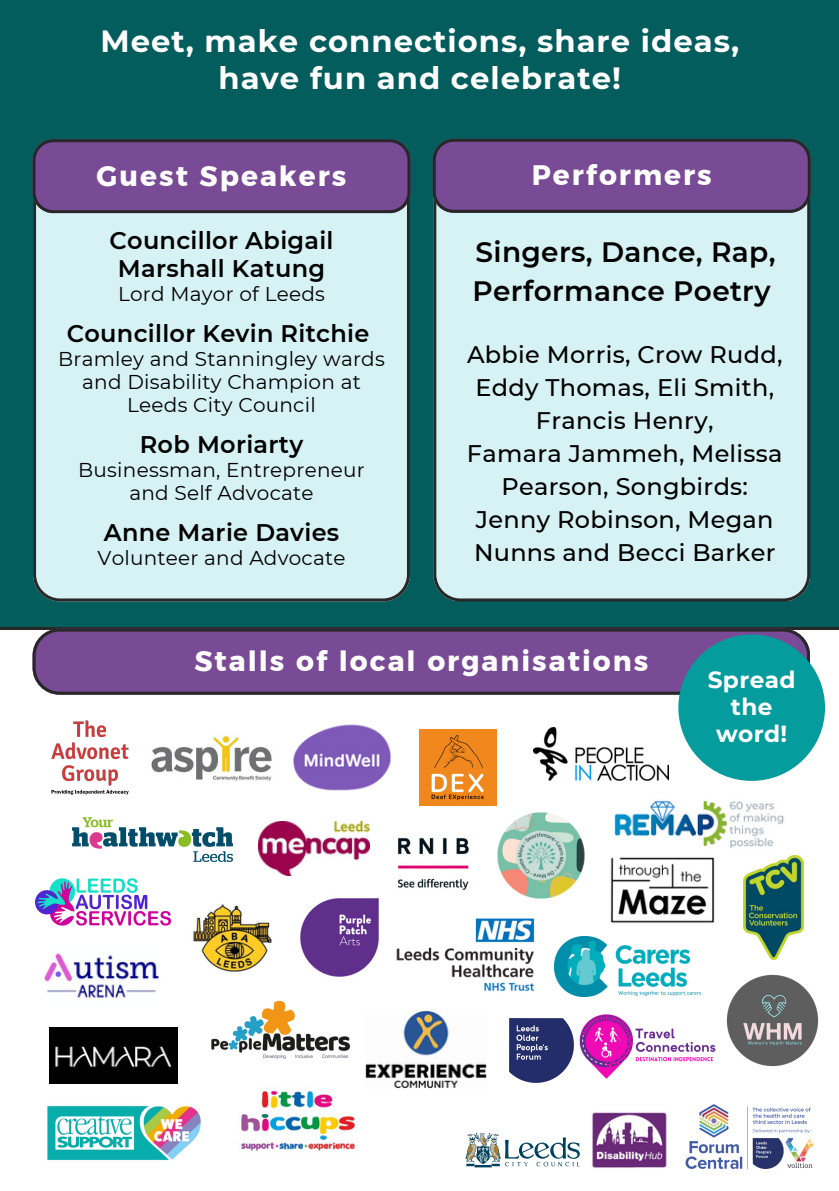
<style>
.page{position:relative;width:839px;height:1191px;background:#fff}
.page>*{position:absolute;margin:0;border:0;box-sizing:border-box;transform-origin:0 0}
.t1{font:700 30.6px/37.6px "Montserrat";letter-spacing:.035em;color:#fff;text-align:center}
.t2{font:28px "Kief Montaser Bold";letter-spacing:.07em;color:#fff}
.t3{font:600 28px/39px "Montserrat";letter-spacing:.01em;color:#000}
.t4{font:500 24px/33px "Montserrat";letter-spacing:.01em;color:#000;text-align:center}
.t5{font:600 24px/28px "Montserrat";letter-spacing:.01em;color:#000;text-align:center}
.t6{font:700 23.2px/27px "Montserrat";letter-spacing:.015em;color:#fff;text-align:center}
.t7{font:20px/23px "Montserrat";letter-spacing:.01em;color:#000;text-align:center}
</style>
<div class="page">
<div style="left:0;top:0;width:838px;height:1191px;background:#045d5d"></div>
<svg style="left:32px;top:139px;width:369px;height:57px;background:#363243"></svg>
<svg style="left:432px;top:139px;width:378px;height:55px;background:#70478a"></svg>
<img style="left:0;top:627px;width:838px;height:564px">
<img style="left:433px;top:176px;width:377px;height:426px">
<img style="left:33px;top:143px;width:377px;height:459px">
<p class="t1" style="left:100px;top:22px;width:640px">Meet, make connections, share ideas, have fun and celebrate!</p>
<h1 class="t2" style="left:97px;top:159px;width:251px">Guest Speakers</h1>
<p class="t5" style="left:109px;top:226px;width:225px">Councillor Abigail<br>Marshall Katung</p>
<p class="t7" style="left:118px;top:282px;width:208px">Lord Mayor of Leeds</p>
<p class="t5" style="left:67px;top:319px;width:304px">Councillor Kevin Ritchie</p>
<p class="t7" style="left:58px;top:347px;width:328px">Bramley and Stanningley wards and Disability Champion at<br>Leeds City Council</p>
<p class="t5" style="left:140px;top:430px;width:165px">Rob Moriarty</p>
<p class="t7" style="left:78px;top:458px;width:288px">Businessman, Entrepreneur</p>
<p class="t7" style="left:129px;top:481px;width:186px">and Self Advocate</p>
<p class="t5" style="left:104px;top:518px;width:237px">Anne Marie Davies</p>
<p class="t7" style="left:97px;top:546px;width:249px">Volunteer and Advocate</p>
<p class="t2" style="left:531px;top:158px;width:182px">Performers</p>
<p class="t3" style="left:472px;top:232px;width:304px">Singers, Dance, Rap,<br>Performance Poetry</p>
<p class="t4" style="left:467px;top:338px;width:317px">Abbie Morris, Crow Rudd,<br>Eddy Thomas, Eli Smith,<br>Francis Henry,</p>
<p class="t4" style="left:467px;top:437px;width:317px">Famara Jammeh, Melissa<br>Pearson, Songbirds:<br>Jenny Robinson, Megan<br>Nunns and Becci Barker</p>
<h1 class="t2" style="left:194px;top:643px;width:455px">Stalls of local organisations</h1>
<p class="t6" style="left:707px;top:667px;width:89px">Spread the word!</p>
</div>
